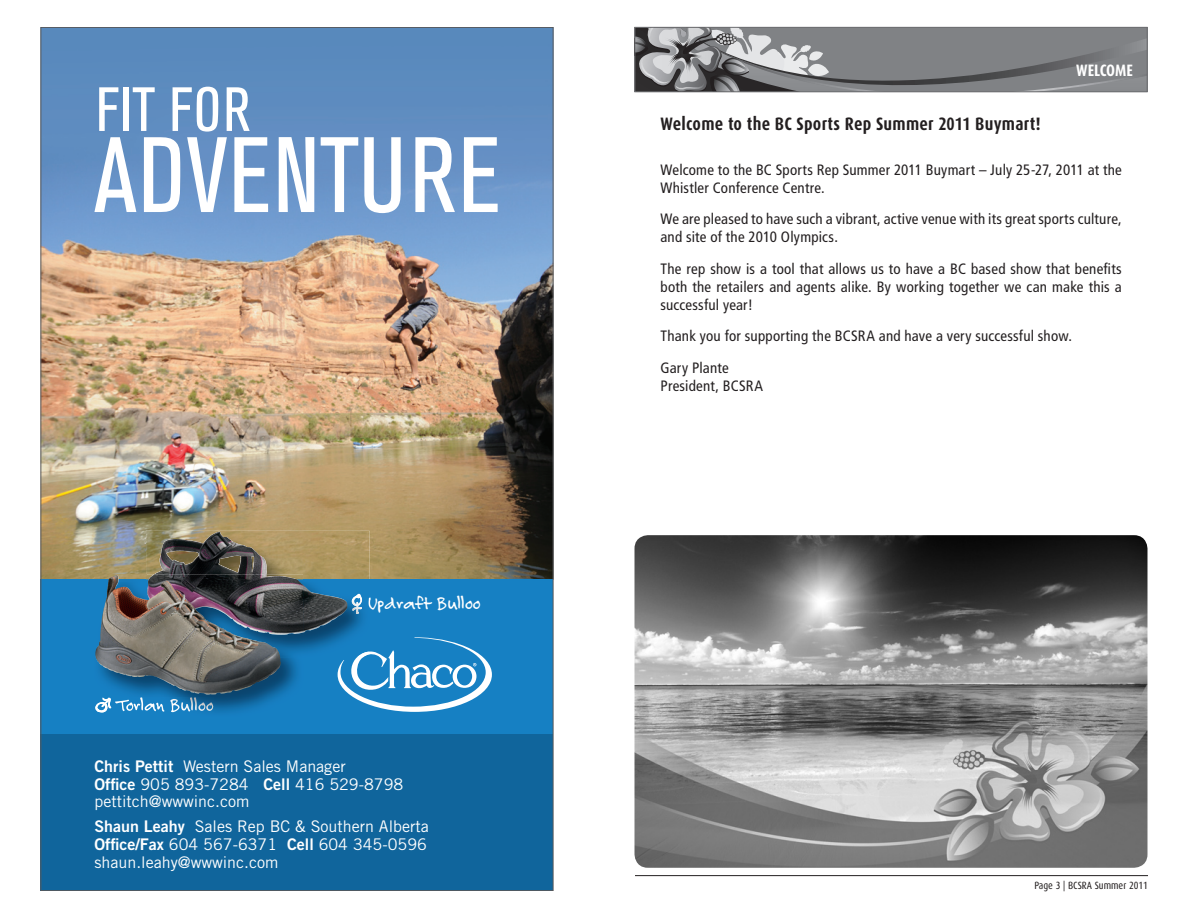
<style>
.page{position:relative;width:1188px;height:918px;background:#fff}
.page>*{position:absolute;margin:0;border:0;box-sizing:border-box;transform-origin:0 0}
.t1{font:condensed 105.9px "Akzidenz Grotesk BE";letter-spacing:.02em;color:#fff}
.t2{font:condensed 61.8px "Akzidenz Grotesk BE";letter-spacing:.02em;color:#fff}
.t3{font:20.4px "Felt Tip Roman";letter-spacing:-.02em;color:#fff}
.t4{font:700 18px "Dax Condensed";letter-spacing:.01em;color:#231f20}
.t5{font:700 16.5px "Dax Condensed";letter-spacing:-.005em;color:#fff}
.t6{font:16.05px/17.7px "Trade Gothic";color:#fff}
.t7{font:condensed 15px/18px "Frutiger";letter-spacing:.015em;color:#231f20}
.t8{font:10.5px "Dax Condensed";color:#231f20}
.s1{font-family:"Trade Gothic Bold Two"}
</style>
<div class="page">
<svg style="left:635px;top:29px;width:512px;height:64px;background:#848588"></svg>
<div style="left:635px;top:27px;width:513px;height:65px;border:1px solid #6c6d70"></div>
<img style="left:42px;top:29px;width:510px;height:551px">
<div style="left:40px;top:580px;width:514px;height:311px;background:#1680c3"></div>
<img style="left:146px;top:531px;width:224px;height:120px">
<svg style="left:338px;top:637px;width:154px;height:75px"></svg>
<svg style="left:369px;top:596px;width:1px;height:17px"></svg>
<svg style="left:352px;top:594px;width:10px;height:20px"></svg>
<img style="left:154px;top:532px;width:113px;height:42px">
<img style="left:94px;top:574px;width:209px;height:139px">
<img style="left:213px;top:697px;width:1px;height:15px">
<img style="left:115px;top:697px;width:98px;height:15px">
<svg style="left:94px;top:698px;width:17px;height:15px"></svg>
<img style="left:147px;top:574px;width:156px;height:61px">
<img style="left:95px;top:579px;width:91px;height:112px">
<div style="left:40px;top:734px;width:514px;height:157px;background:#10659c"></div>
<hr style="left:635px;top:875px;width:513px;height:1px;background:#231f20">
<img style="left:634px;top:535px;width:514px;height:333px">
<h2 class="t2" style="left:96px;top:75px;width:156px">FIT FOR</h2>
<h1 class="t1" style="left:94px;top:117px;width:408px">ADVENTURE</h1>
<h3 class="t3" style="left:368px;top:591px;width:115px">Updraft Bulloo</h3>
<p class="t6" style="left:94px;top:757px;width:310px"><span class="s1">Chris Pettit</span> Western Sales Manager<br><span class="s1">Office</span> 905 893-7284 <span class="s1">Cell</span> 416 529-8798 pettitch@wwwinc.com</p>
<p class="t6" style="left:94px;top:818px;width:336px;text-align:justify"><span class="s1">Shaun Leahy</span> Sales Rep BC &amp; Southern Alberta <span class="s1">Office/Fax</span> 604 567-6371 <span class="s1">Cell</span> 604 345-0596 shaun.leahy@wwwinc.com</p>
<p class="t5" style="left:1076px;top:61px;width:58px">WELCOME</p>
<p class="t4" style="left:661px;top:113px;width:382px">Welcome to the BC Sports Rep Summer 2011 Buymart!</p>
<p class="t7" style="left:661px;top:161px;width:463px">Welcome to the BC Sports Rep Summer 2011 Buymart – July 25-27, 2011 at the<br>Whistler Conference Centre.</p>
<p class="t7" style="left:661px;top:210px;width:463px">We are pleased to have such a vibrant, active venue with its great sports culture, and site of the 2010 Olympics.</p>
<p class="t7" style="left:661px;top:260px;width:463px;text-align:justify">The rep show is a tool that allows us to have a BC based show that benefits both the retailers and agents alike. By working together we can make this a successful year!</p>
<p class="t7" style="left:661px;top:320px;width:413px;line-height:31.5px">Thank you for supporting the BCSRA and have a very successful show.<br>Gary Plante</p>
<p class="t7" style="left:661px;top:377px;width:104px">President, BCSRA</p>
<p class="t8" style="left:1034px;top:880px;width:115px">Page 3 | BCSRA Summer 2011</p>
</div>
